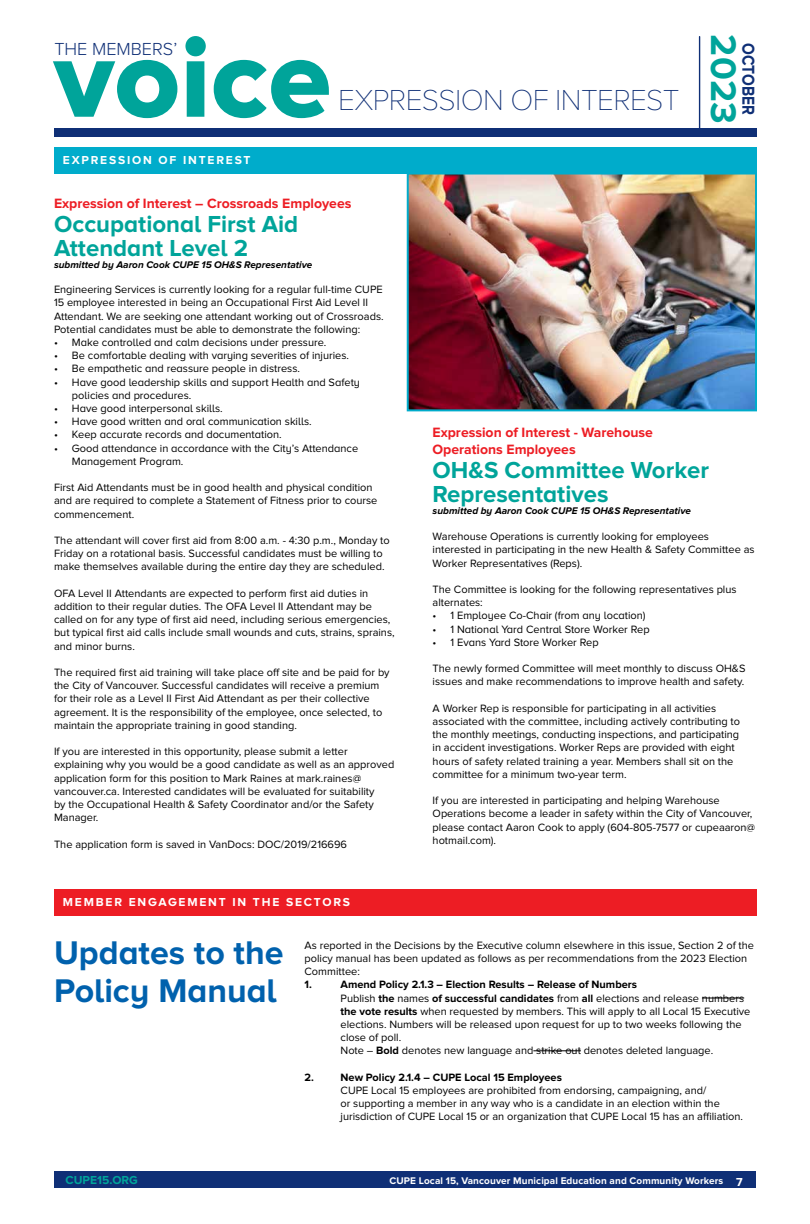
<style>
.page{position:relative;width:810px;height:1224px;background:#fff}
.page>*{position:absolute;margin:0;border:0;box-sizing:border-box;transform-origin:0 0}
.t1{font:114.8px "Proxima Nova A Extrabld";color:#00a49a}
.t2{font:700 36.9px "Proxima Nova A";color:#00a49a}
.t3{font:700 34px/38px "Proxima Nova A";color:#0061ad}
.t4{font:100 30px "Proxima Nova A";letter-spacing:-.02em;color:#0f2f76}
.t5{font:700 24px/24px "Proxima Nova A";color:#00a49a}
.t6{font:300 18.1px "Proxima Nova A";color:#0f2f76}
.t7{font:700 17.8px "Proxima Nova A";color:#0f2f76;scale:.86 1}
.t8{font:700 14px/16.8px "Proxima Nova";color:#ed1d24}
.t9{font:700 12px "Proxima Nova A";letter-spacing:.15em;color:#fff}
.t10{font:700 12px "Proxima Nova";color:#00a49a}
.t11{font:11px/13.2px "Proxima Nova";color:#000}
.t12{font:11px/13.2px "Proxima Nova A";color:#000}
.t13{font:700 11px "Proxima Nova";color:#000}
.t14{font:italic 700 10px "Proxima Nova A";color:#000}
.t15{font:700 10px "Proxima Nova";letter-spacing:.01em;color:#fff}
.s1{font-weight:700}
.s2{font-family:"Proxima Nova A";font-size:12px}
</style>
<div class="page">
<div style="left:54px;top:128px;width:703px;height:8px;background:#0f2f76"></div>
<hr style="left:699px;top:37px;width:1px;height:92px;background:#0f2f76">
<div style="left:54px;top:1171px;width:702px;height:17px;background:#0f2f76"></div>
<hr style="left:702px;top:998px;width:42px;height:1px;background:#000">
<hr style="left:533px;top:1051px;width:48px;height:1px;background:#000">
<div style="left:54px;top:889px;width:703px;height:27px;background:#ed1d24"></div>
<div style="left:54px;top:147px;width:703px;height:27px;background:#00accb"></div>
<img style="left:410px;top:176px;width:344px;height:232px">
<div style="left:407px;top:173px;width:350px;height:238px;border:2px solid #00accb"></div>
<h3 class="t6" style="left:54px;top:39px;width:124px">THE MEMBERS’</h3>
<h2 class="t2" style="left:744px;top:34px;width:90px;rotate:90deg">2023</h2>
<h3 class="t7" style="left:759px;top:43px;width:85px;rotate:90deg">OCTOBER</h3>
<h1 class="t1" style="left:54px;top:12px;width:279px">voice</h1>
<h3 class="t4" style="left:338px;top:83px;width:343px">EXPRESSION OF INTEREST</h3>
<p class="t9" style="left:63px;top:153px;width:189px">EXPRESSION OF INTEREST</p>
<p class="t8" style="left:54px;top:195px;width:299px">Expression of Interest – Crossroads Employees</p>
<h3 class="t5" style="left:54px;top:212px;width:246px">Occupational First Aid<br>Attendant Level 2</h3>
<p class="t14" style="left:54px;top:259px;width:260px">submitted by Aaron Cook CUPE 15 OH&amp;S Representative</p>
<p class="t11" style="left:54px;top:283px;width:331px">Engineering Services is currently looking for a regular full-time CUPE 15 employee interested in being an Occupational First Aid Level II Attendant. We are seeking one attendant working out of Crossroads.<br>Potential candidates must be able to demonstrate the following:</p>
<p class="t12" style="left:54px;top:336px;width:274px">• Make controlled and calm decisions under pressure.</p>
<p class="t12" style="left:54px;top:349px;width:297px">• Be comfortable dealing with varying severities of injuries.</p>
<p class="t12" style="left:54px;top:362px;width:248px">• Be empathetic and reassure people in distress.</p>
<p class="t12" style="left:72px;top:375px;width:289px;text-indent:-18px">• Have good leadership skills and support Health and Safety policies and procedures.</p>
<p class="t12" style="left:54px;top:402px;width:170px">• Have good interpersonal skills.</p>
<p class="t12" style="left:54px;top:415px;width:259px">• Have good written and oral communication skills.</p>
<p class="t12" style="left:54px;top:428px;width:229px">• Keep accurate records and documentation.</p>
<p class="t12" style="left:72px;top:441px;width:288px;text-indent:-18px">• Good attendance in accordance with the City’s Attendance<br>Management Program.</p>
<p class="t11" style="left:54px;top:481px;width:325px">First Aid Attendants must be in good health and physical condition and are required to complete a Statement of Fitness prior to course commencement.</p>
<p class="t11" style="left:54px;top:534px;width:337px">The attendant will cover first aid from 8:00 a.m. - 4:30 p.m., Monday to<br>Friday on a rotational basis. Successful candidates must be willing to make themselves available during the entire day they are scheduled.</p>
<p class="t11" style="left:54px;top:587px;width:342px">OFA Level II Attendants are expected to perform first aid duties in addition to their regular duties. The OFA Level II Attendant may be called on for any type of first aid need, including serious emergencies, but typical first aid calls include small wounds and cuts, strains, sprains, and minor burns.</p>
<p class="t11" style="left:54px;top:666px;width:337px">The required first aid training will take place off site and be paid for by the City of Vancouver. Successful candidates will receive a premium for their role as a Level II First Aid Attendant as per their collective agreement. It is the responsibility of the employee, once selected, to maintain the appropriate training in good standing.</p>
<p class="t11" style="left:54px;top:745px;width:342px">If you are interested in this opportunity, please submit a letter explaining why you would be a good candidate as well as an approved application form for this position to Mark Raines at mark.raines@ vancouver.ca. Interested candidates will be evaluated for suitability<br>by the Occupational Health &amp; Safety Coordinator and/or the Safety Manager.</p>
<p class="t11" style="left:54px;top:838px;width:295px">The application form is saved in VanDocs: DOC/2019/216696</p>
<p class="t9" style="left:63px;top:896px;width:289px">MEMBER ENGAGEMENT IN THE SECTORS</p>
<p class="t8" style="left:433px;top:424px;width:222px">Expression of Interest - Warehouse<br>Operations Employees</p>
<h3 class="t5" style="left:433px;top:457px;width:278px">OH&amp;S Committee Worker<br>Representatives</h3>
<p class="t14" style="left:433px;top:505px;width:260px">submitted by Aaron Cook CUPE 15 OH&amp;S Representative</p>
<p class="t11" style="left:433px;top:530px;width:324px">Warehouse Operations is currently looking for employees interested in participating in the new Health &amp; Safety Committee as<br>Worker Representatives (Reps).</p>
<p class="t11" style="left:433px;top:583px;width:306px">The Committee is looking for the following representatives plus alternates:</p>
<p class="t12" style="left:433px;top:609px;width:215px">• 1 Employee Co-Chair (from any location)</p>
<p class="t12" style="left:433px;top:622px;width:219px">• 1 National Yard Central Store Worker Rep</p>
<p class="t12" style="left:433px;top:635px;width:168px">• 1 Evans Yard Store Worker Rep</p>
<p class="t11" style="left:433px;top:662px;width:314px">The newly formed Committee will meet monthly to discuss OH&amp;S issues and make recommendations to improve health and safety.</p>
<p class="t11" style="left:433px;top:702px;width:309px">A Worker Rep is responsible for participating in all activities associated with the committee, including actively contributing to the monthly meetings, conducting inspections, and participating in accident investigations. Worker Reps are provided with eight hours of safety related training a year. Members shall sit on the committee for a minimum two-year term.</p>
<p class="t11" style="left:433px;top:794px;width:324px">If you are interested in participating and helping Warehouse Operations become a leader in safety within the City of Vancouver, please contact Aaron Cook to apply (604-805-7577 or cupeaaron@ hotmail.com).</p>
<h3 class="t3" style="left:54px;top:933px;width:231px">Updates to the<br>Policy Manual</h3>
<p class="t11" style="left:305px;top:939px;width:451px">As reported in the Decisions by the Executive column elsewhere in this issue, Section 2 of the policy manual has been updated as follows as per recommendations from the 2023 Election<br>Committee:</p>
<p class="t13" style="left:305px;top:978px;width:9px">1.</p>
<p class="t11" style="left:341px;top:978px;width:411px"><span class="s1">Amend Policy 2.1.3 – Election Results – Release of Numbers<br></span>Publish <span class="s1">the</span> names <span class="s1">of successful candidates</span> from <span class="s1">all</span> elections and release numbers <span class="s1">the vote results</span> when requested by members. This will apply to all Local 15 Executive elections. Numbers will be released upon request for up to two weeks following the close of poll.<br>Note – <span class="s1">Bold</span> denotes new language and strike out denotes deleted language.</p>
<p class="t13" style="left:305px;top:1071px;width:11px">2.</p>
<p class="t13" style="left:341px;top:1071px;width:223px">New Policy 2.1.4 – CUPE Local 15 Employees</p>
<p class="t11" style="left:341px;top:1084px;width:404px">CUPE Local 15 employees are prohibited from endorsing, campaigning, and/<br>or supporting a member in any way who is a candidate in an election within the jurisdiction of CUPE Local 15 or an organization that CUPE Local 15 has an affiliation.</p>
<p class="t10" style="left:66px;top:1173px;width:74px">CUPE15.ORG</p>
<p class="t15" style="left:390px;top:1175px;width:355px">CUPE Local 15, Vancouver Municipal Education and Community Workers <span class="s2">7</span></p>
</div>
